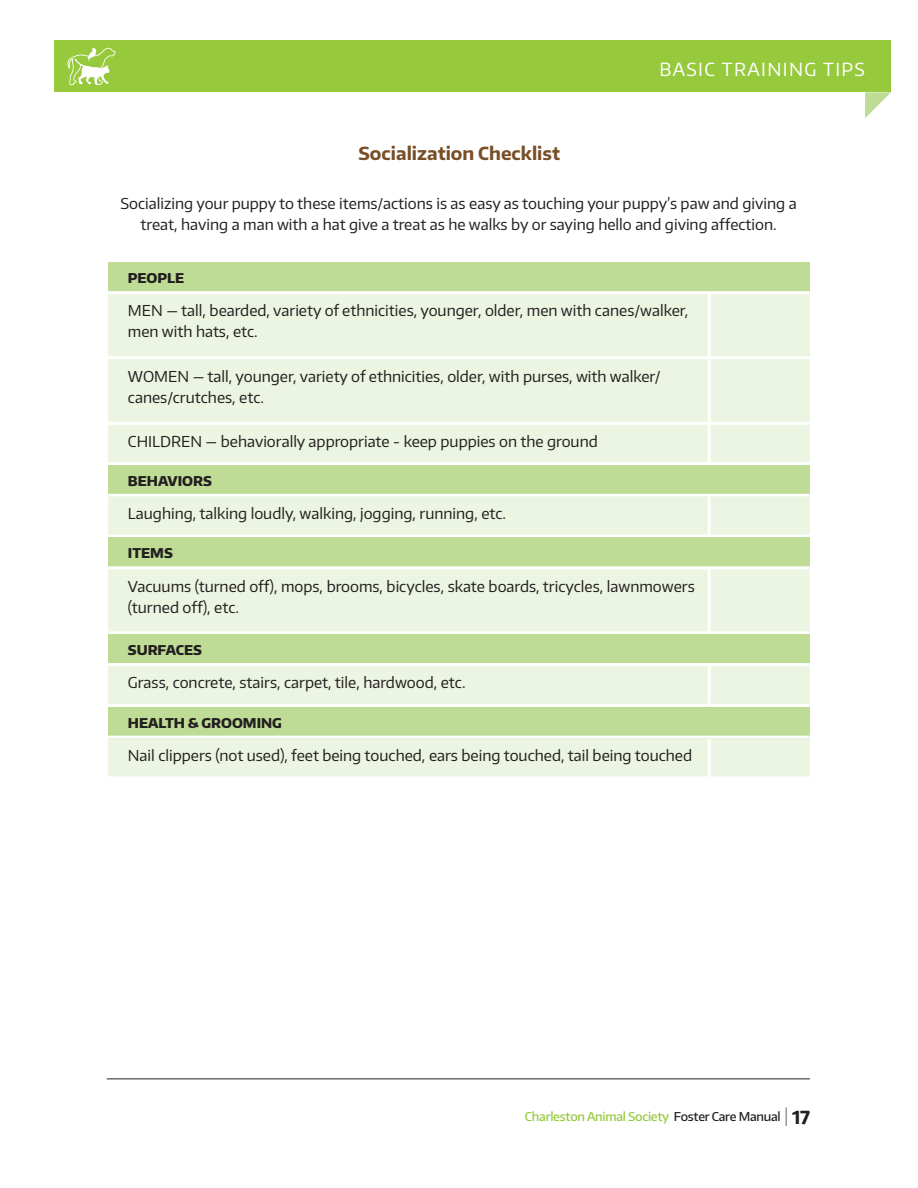
<style>
.page{position:relative;width:918px;height:1188px;background:#fff}
.page>*{position:absolute;margin:0;border:0;box-sizing:border-box;transform-origin:0 0}
.t1{font:700 18px "Encode Sans";color:#784e27}
.t2{font:18px "Encode Sans";letter-spacing:.08em;color:#fff}
.t3{font:15px/21px "Encode Sans";color:#231f20}
.t4{font:800 13.5px "Encode Sans";color:#231f20}
.t5{font:500 12.15px "Encode Sans";letter-spacing:-.02em;color:#96c93c}
.s1{color:#231f20}
.s2{font-size:18.15px;color:#231f20}
.s3{font-weight:700;font-size:18px;color:#231f20}
</style>
<div class="page">
<div style="left:54px;top:40px;width:837px;height:52px;background:#96c93c"></div>
<svg style="left:865px;top:92px;width:26px;height:26px"></svg>
<svg style="left:68px;top:48px;width:48px;height:37px"></svg>
<div style="left:108px;top:262px;width:702px;height:517px;background:#ecf5e1"></div>
<hr style="left:708px;top:290px;width:3px;height:489px;background:#fff">
<hr style="left:108px;top:356px;width:702px;height:3px;background:#fff">
<div style="left:108px;top:262px;width:702px;height:32px;background:#bedc95"></div>
<hr style="left:108px;top:535px;width:702px;height:3px;background:#fff">
<hr style="left:108px;top:631px;width:702px;height:3px;background:#fff">
<hr style="left:108px;top:704px;width:702px;height:3px;background:#fff">
<hr style="left:108px;top:776px;width:702px;height:3px;background:#fff">
<hr style="left:108px;top:422px;width:702px;height:3px;background:#fff">
<hr style="left:108px;top:462px;width:702px;height:3px;background:#fff">
<hr style="left:108px;top:291px;width:702px;height:3px;background:#fff">
<div style="left:108px;top:465px;width:702px;height:32px;background:#bedc95"></div>
<hr style="left:108px;top:494px;width:702px;height:3px;background:#fff">
<div style="left:108px;top:538px;width:702px;height:31px;background:#bedc95"></div>
<hr style="left:108px;top:566px;width:702px;height:3px;background:#fff">
<div style="left:108px;top:634px;width:702px;height:32px;background:#bedc95"></div>
<div style="left:108px;top:707px;width:702px;height:32px;background:#bedc95"></div>
<hr style="left:108px;top:663px;width:702px;height:3px;background:#fff">
<hr style="left:108px;top:736px;width:702px;height:3px;background:#fff">
<hr style="left:107px;top:1078px;width:703px;height:1px;background:#231f20">
<p class="t1" style="left:359px;top:142px;width:203px">Socialization Checklist</p>
<p class="t2" style="left:659px;top:57px;width:207px">BASIC TRAINING TIPS</p>
<p class="t3" style="left:121px;top:193px;width:678px;text-align:center">Socializing your puppy to these items/actions is as easy as touching your puppy’s paw and giving a treat, having a man with a hat give a treat as he walks by or saying hello and giving affection.</p>
<p class="t4" style="left:128px;top:269px;width:58px">PEOPLE</p>
<p class="t3" style="left:128px;top:300px;width:562px">MEN — tall, bearded, variety of ethnicities, younger, older, men with canes/walker, men with hats, etc.</p>
<p class="t3" style="left:128px;top:366px;width:534px">WOMEN — tall, younger, variety of ethnicities, older, with purses, with walker/ canes/crutches, etc.</p>
<p class="t3" style="left:128px;top:431px;width:471px">CHILDREN — behaviorally appropriate - keep puppies on the ground</p>
<p class="t4" style="left:128px;top:472px;width:85px">BEHAVIORS</p>
<p class="t3" style="left:128px;top:502px;width:380px">Laughing, talking loudly, walking, jogging, running, etc.</p>
<p class="t4" style="left:128px;top:544px;width:46px">ITEMS</p>
<p class="t3" style="left:128px;top:575px;width:568px">Vacuums (turned off), mops, brooms, bicycles, skate boards, tricycles, lawnmowers (turned off), etc.</p>
<p class="t4" style="left:128px;top:641px;width:76px">SURFACES</p>
<p class="t3" style="left:128px;top:672px;width:339px">Grass, concrete, stairs, carpet, tile, hardwood, etc.</p>
<p class="t4" style="left:128px;top:714px;width:155px">HEALTH &amp; GROOMING</p>
<p class="t3" style="left:128px;top:744px;width:566px">Nail clippers (not used), feet being touched, ears being touched, tail being touched</p>
<p class="t5" style="left:525px;top:1108px;width:287px">Charleston Animal Society <span class="s1">Foster Care Manual</span> <span class="s2">|</span> <span class="s3">17</span></p>
</div>
